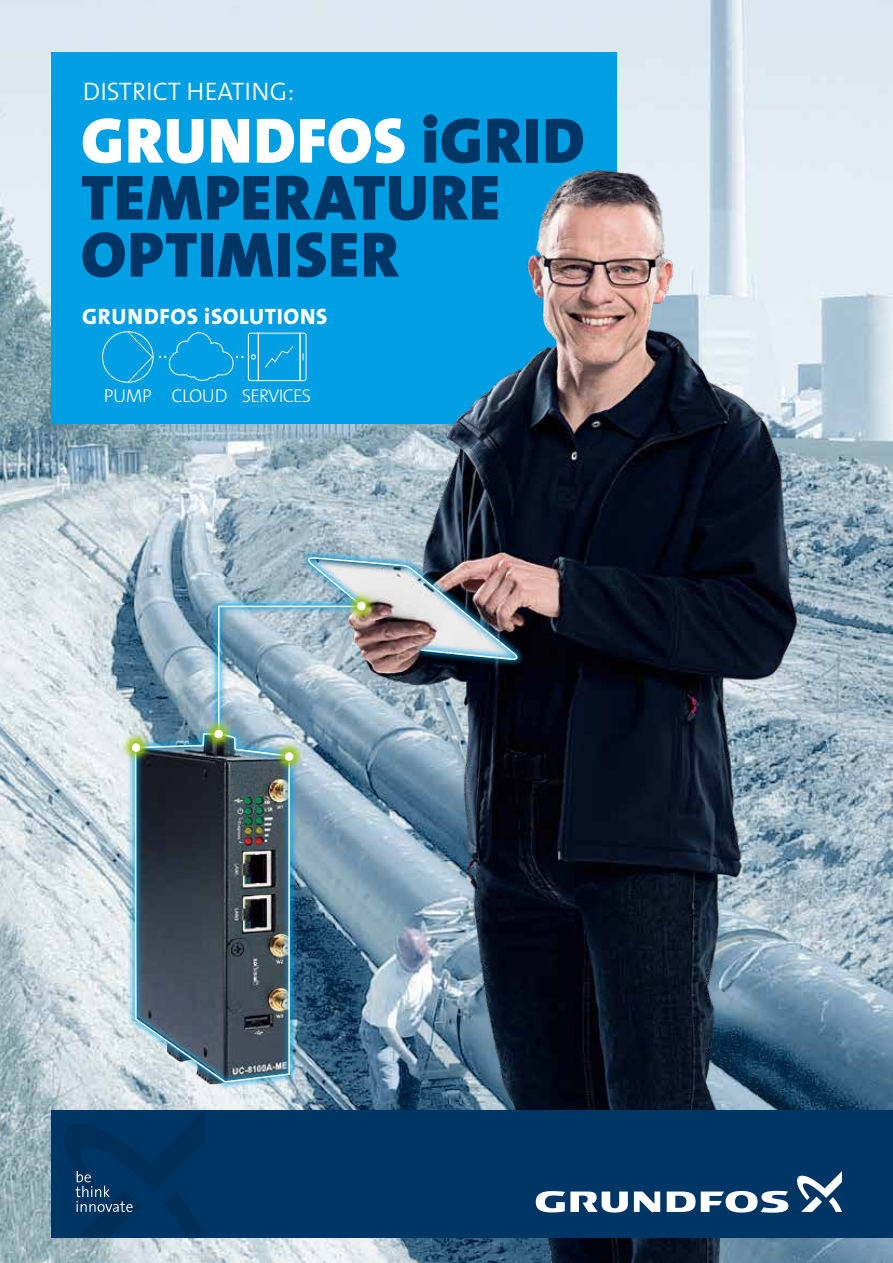
<style>
.page{position:relative;width:893px;height:1263px;background:#fff}
.page>*{position:absolute;margin:0;border:0;box-sizing:border-box;transform-origin:0 0}
.t1{font:64.5px/57px "Grundfos The Sans V2 OT 9 BL";letter-spacing:.02em;color:#003665}
.t2{font:25.5px "Grundfos The Sans V2 OT 4 SL";color:#fff}
.t3{font:22.35px "Grundfos The Sans V2 OT 8 XB";letter-spacing:.03em;color:#fff}
.t4{font:18.6px "Grundfos The Sans V2 OT 3 L";letter-spacing:-.04em;color:#fff}
.s1{color:#fff}
</style>
<div class="page">
<img style="left:0;top:0;width:893px;height:1263px">
<div style="left:127px;top:725px;width:170px;height:365px;background:#009ee3;opacity:.9"></div>
<img style="left:134px;top:732px;width:157px;height:351px">
<svg style="left:120px;top:732px;width:32px;height:31px"></svg>
<div style="left:132px;top:743px;width:8px;height:9px;background:#fff;border-radius:50%"></div>
<svg style="left:273px;top:741px;width:19px;height:31px"></svg>
<div style="left:285px;top:752px;width:8px;height:9px;background:#fff;border-radius:50%"></div>
<img style="left:292px;top:149px;width:601px;height:1114px">
<div style="left:51px;top:1110px;width:842px;height:127px;background:#003665"></div>
<svg style="left:634px;top:1191px;width:26px;height:21px"></svg>
<svg style="left:536px;top:1191px;width:92px;height:21px"></svg>
<svg style="left:667px;top:1191px;width:121px;height:22px"></svg>
<svg style="left:797px;top:1171px;width:45px;height:41px"></svg>
<svg style="left:64px;top:1111px;width:140px;height:126px"></svg>
<div style="left:52px;top:52px;width:565px;height:371px;background:#009ee3"></div>
<svg style="left:128px;top:331px;width:24px;height:52px"></svg>
<div style="left:102px;top:331px;width:52px;height:52px;border:1px solid #fff;border-radius:50%"></div>
<svg style="left:159px;top:332px;width:133px;height:49px"></svg>
<img style="left:292px;top:149px;width:437px;height:300px">
<div style="left:210px;top:549px;width:315px;height:190px;background:#009ee3;opacity:.9"></div>
<img style="left:217px;top:556px;width:305px;height:177px">
<svg style="left:346px;top:590px;width:31px;height:32px"></svg>
<div style="left:357px;top:602px;width:9px;height:8px;background:#fff;border-radius:50%"></div>
<svg style="left:203px;top:718px;width:32px;height:32px"></svg>
<div style="left:214px;top:730px;width:9px;height:8px;background:#fff;border-radius:50%"></div>
<p class="t2" style="left:83px;top:75px;width:213px">DISTRICT HEATING:</p>
<p class="t1" style="left:81px;top:113px;width:505px"><span class="s1">GRUNDFOS</span> iGRID<br>TEMPERATURE<br>OPTIMISER</p>
<p class="t3" style="left:82px;top:302px;width:247px">GRUNDFOS iSOLUTIONS</p>
<p class="t4" style="left:104px;top:384px;width:209px">PUMP CLOUD SERVICES</p>
</div>
